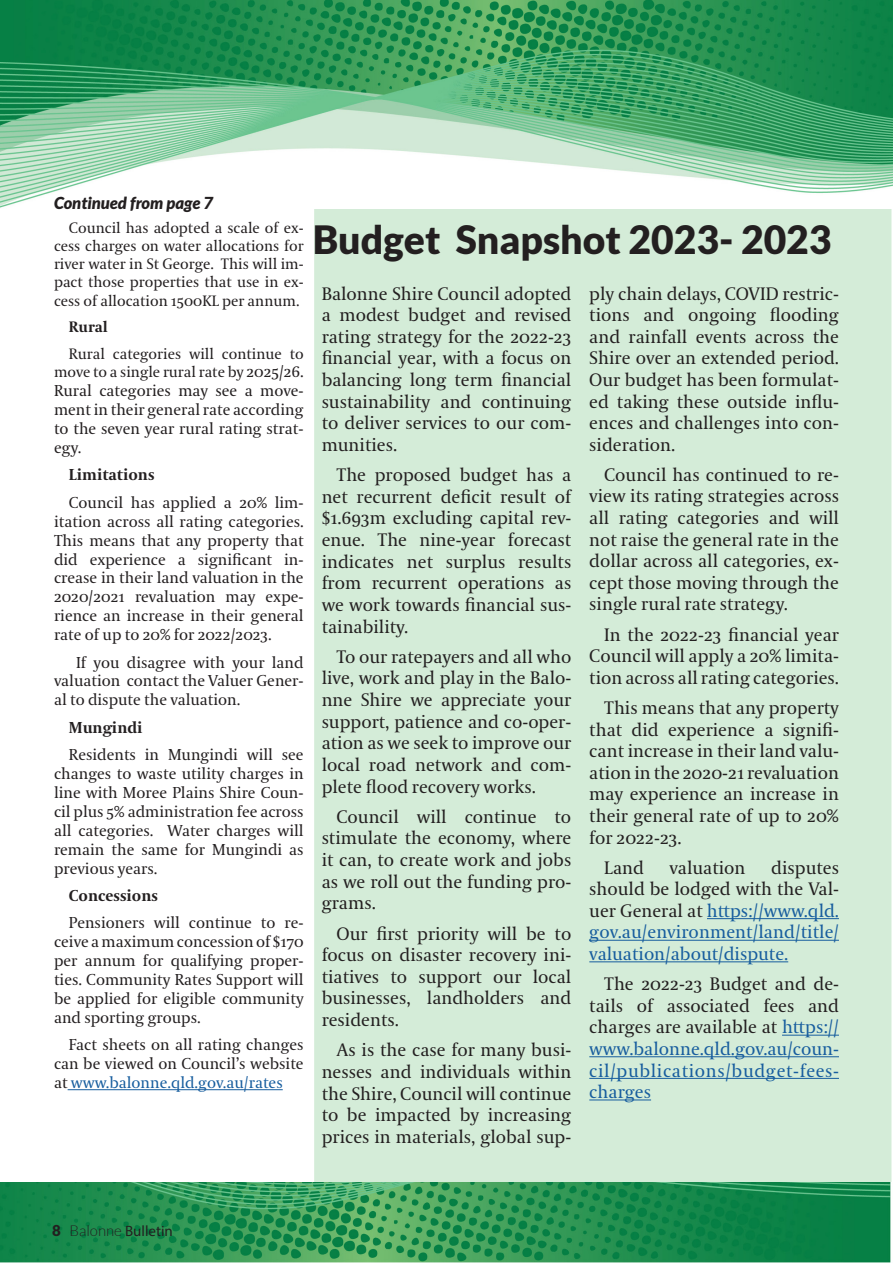
<style>
.page{position:relative;width:893px;height:1263px;background:#fff}
.page>*{position:absolute;margin:0;border:0;box-sizing:border-box;transform-origin:0 0}
.Heading_3_Column{font:900 39px "Lato";color:#231f20}
.Body_Text{font:18px/21.6px "Coranto 2";color:#231f20;text-align:justify}
.Body_Text-2{font:18px/21.6px "Coranto 2";letter-spacing:.005em;color:#175d9e;text-align:justify}
.First_Paragraph{font:18px/21.6px "Coranto 2";color:#231f20;text-align:justify}
.Roadworks_Head{font:italic 900 16.5px "Lato";color:#231f20}
.Body_Text-3{font:15.75px/18.9px "Coranto 2";color:#231f20;text-align:justify}
.Body_Text-4{font:700 15.75px "Coranto 2";color:#231f20}
.Body_Text-5{font:15px/18px "Coranto 2";color:#231f20;text-align:justify}
.t1{font:15px "Myriad Pro";color:#231f20}
.Body_Text-6{font:700 15px "Coranto 2";color:#231f20}
.s1{font-size:15.75px}
.s2{color:#175d9e}
.s3{color:#231f20}
.s4{font-family:"Lato";font-weight:900}
.s5{font-family:"Lato";font-weight:300}
</style>
<div class="page">
<div style="left:313px;top:26px;width:580px;height:1160px;background:#d4ecd8;border:2px solid #fff"></div>
<img style="left:0;top:1182px;width:892px;height:81px">
<img style="left:0;top:0;width:893px;height:209px">
<hr style="left:707px;top:918px;width:132px;height:1px;background:#175d9e">
<hr style="left:589px;top:940px;width:250px;height:1px;background:#175d9e">
<hr style="left:589px;top:961px;width:199px;height:1px;background:#175d9e">
<hr style="left:782px;top:1035px;width:57px;height:1px;background:#175d9e">
<hr style="left:589px;top:1056px;width:250px;height:1px;background:#175d9e">
<hr style="left:589px;top:1078px;width:250px;height:1px;background:#175d9e">
<hr style="left:589px;top:1099px;width:62px;height:1px;background:#175d9e">
<hr style="left:68px;top:1089px;width:215px;height:1px;background:#175d9e">
<p class="Roadworks_Head" style="left:54px;top:193px;width:161px">Continued from page 7</p>
<p class="Body_Text-5" style="left:54px;top:220px;width:251px;text-indent:15px">Council has adopted a scale of ex&shy;cess charges on water allocations for river water in St George. This will im&shy;pact those properties that use in ex&shy;cess of allocation 1500KL per annum.</p>
<p class="Body_Text-6" style="left:69px;top:318px;width:41px">Rural</p>
<p class="Body_Text-5" style="left:54px;top:344px;width:251px;line-height:18.9px;text-align:right">Rural categories will continue to move to a single rural rate by <span class="s1">2025/26.</span></p>
<p class="Body_Text-3" style="left:54px;top:382px;width:251px">Rural categories may see a move&shy;ment in their general rate according to the seven year rural rating strat&shy;egy.</p>
<p class="Body_Text-4" style="left:69px;top:465px;width:87px">Limitations</p>
<p class="Body_Text-3" style="left:54px;top:494px;width:251px;text-indent:15px">Council has applied a 20% lim&shy;itation across all rating categories.<br>This means that any property that did experience a significant in&shy;crease in their land valuation in the 2020/2021 revaluation may expe&shy;rience an increase in their general rate of up to 20% for 2022/2023.</p>
<p class="Body_Text-3" style="left:54px;top:653px;width:251px;text-indent:22px">If you disagree with your land valuation contact the Valuer Gener&shy;al to dispute the valuation.</p>
<p class="Body_Text-4" style="left:69px;top:718px;width:75px">Mungindi</p>
<p class="Body_Text-3" style="left:54px;top:746px;width:251px;text-indent:15px">Residents in Mungindi will see changes to waste utility charges in line with Moree Plains Shire Coun&shy;cil plus 5% administration fee across all categories. Water charges will remain the same for Mungindi as previous years.</p>
<p class="Body_Text-4" style="left:69px;top:886px;width:91px">Concessions</p>
<p class="Body_Text-3" style="left:54px;top:914px;width:251px;text-indent:15px">Pensioners will continue to re&shy;ceive a maximum concession of $170 per annum for qualifying proper&shy;ties. Community Rates Support will be applied for eligible community and sporting groups.</p>
<p class="Body_Text-3" style="left:54px;top:1036px;width:251px;text-indent:15px">Fact sheets on all rating changes can be viewed on Council’s website at <span class="s2">www.balonne.qld.gov.au/rates</span></p>
<p class="Heading_3_Column" style="left:313px;top:216px;width:520px">Budget Snapshot 2023- 2023</p>
<p class="First_Paragraph" style="left:322px;top:283px;width:251px">Balonne Shire Council adopted a modest budget and revised rating strategy for the 2022-23 financial year, with a focus on balancing long term financial sustainability and continuing to deliver services to our com&shy;munities.</p>
<p class="Body_Text" style="left:322px;top:465px;width:251px;text-indent:15px">The proposed budget has a net recurrent deficit result of $1.693m excluding capital rev&shy;enue. The nine-year forecast indicates net surplus results from recurrent operations as we work towards financial sus&shy;tainability.</p>
<p class="Body_Text" style="left:322px;top:646px;width:251px;text-indent:15px">To our ratepayers and all who live, work and play in the Balo&shy;nne Shire we appreciate your support, patience and co-oper&shy;ation as we seek to improve our local road network and com&shy;plete flood recovery works.</p>
<p class="Body_Text" style="left:322px;top:806px;width:251px;text-indent:15px">Council will continue to stimulate the economy, where it can, to create work and jobs as we roll out the funding pro&shy;grams.</p>
<p class="Body_Text" style="left:322px;top:923px;width:251px;text-indent:15px">Our first priority will be to focus on disaster recovery ini&shy;tiatives to support our local businesses, landholders and residents.</p>
<p class="Body_Text" style="left:322px;top:1040px;width:251px;text-indent:15px">As is the case for many busi&shy;nesses and individuals within the Shire, Council will continue to be impacted by increasing prices in materials, global sup-</p>
<p class="Body_Text" style="left:589px;top:283px;width:251px">ply chain delays, COVID restric&shy;tions and ongoing flooding and rainfall events across the Shire over an extended period.<br>Our budget has been formulat&shy;ed taking these outside influ&shy;ences and challenges into con&shy;sideration.</p>
<p class="Body_Text" style="left:589px;top:465px;width:251px;text-indent:15px">Council has continued to re&shy;view its rating strategies across all rating categories and will not raise the general rate in the dollar across all categories, ex&shy;cept those moving through the single rural rate strategy.</p>
<p class="Body_Text" style="left:589px;top:624px;width:251px;text-indent:15px">In the 2022-23 financial year Council will apply a 20% limita&shy;tion across all rating categories.</p>
<p class="Body_Text" style="left:589px;top:698px;width:251px;text-indent:15px">This means that any property that did experience a signifi&shy;cant increase in their land valu&shy;ation in the 2020-21 revaluation may experience an increase in their general rate of up to 20% for 2022-23.</p>
<p class="Body_Text" style="left:604px;top:857px;width:41px">Land</p>
<p class="Body_Text" style="left:670px;top:857px;width:77px">valuation</p>
<p class="Body_Text-2" style="left:589px;top:857px;width:251px;text-indent:182px"><span class="s3">disputes should be lodged with the Val&shy;uer General at</span> https://www.qld. gov.au/environment/land/title/ valuation/about/dispute.</p>
<p class="Body_Text-2" style="left:589px;top:974px;width:251px;text-indent:15px"><span class="s3">The 2022-23 Budget and de&shy;tails of associated fees and charges are available at</span> https:// www.balonne.qld.gov.au/coun&shy;cil/publications/budget-fees&shy;charges</p>
<p class="t1" style="left:52px;top:1221px;width:122px"><span class="s4">8</span> <span class="s5">Balonne</span> Bulletin</p>
</div>
